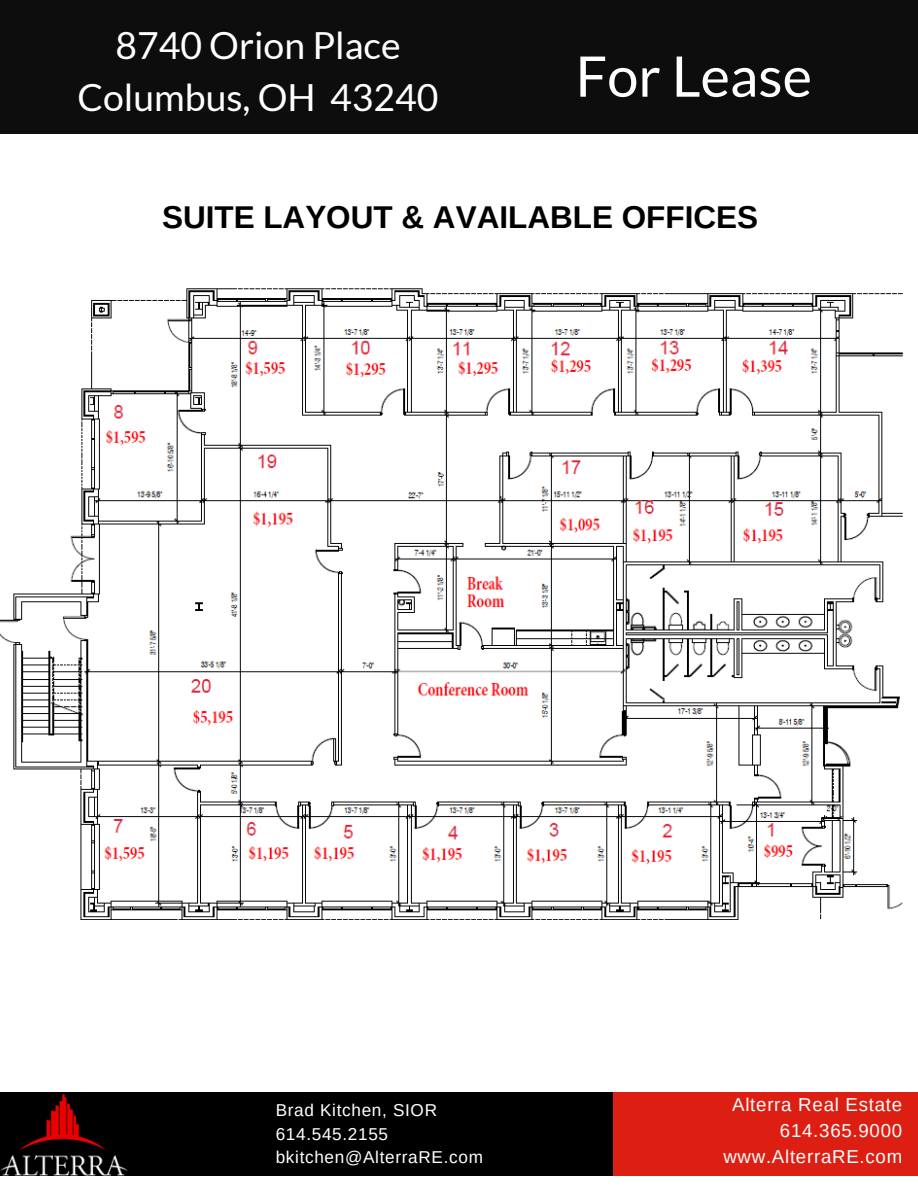
<style>
.page{position:relative;width:918px;height:1188px;background:#fff}
.page>*{position:absolute;margin:0;border:0;box-sizing:border-box;transform-origin:0 0}
.t1{font:55.95px "Lato";color:#fff}
.t2{font:37.35px/51.8px "Lato";color:#fff;text-align:center}
.t3{font:700 31.5px "Arimo";color:#000}
.t4{font:18.75px "Arimo";letter-spacing:.04em;color:#fff}
.t5{font:17.1px "Arimo";letter-spacing:.04em;color:#fff}
</style>
<div class="page">
<img style="left:0;top:288px;width:903px;height:632px">
<div style="left:0;top:0;width:918px;height:133px;background:#0d0d0d"></div>
<div style="left:0;top:1092px;width:615px;height:83px;background:#000"></div>
<div style="left:614px;top:1092px;width:304px;height:83px;background:#dd1f13"></div>
<img style="left:1px;top:1094px;width:127px;height:81px">
<p class="t2" style="left:78px;top:19px;width:362px">8740 Orion Place<br>Columbus, OH 43240</p>
<p class="t1" style="left:576px;top:41px;width:238px">For Lease</p>
<p class="t3" style="left:162px;top:200px;width:598px">SUITE LAYOUT &amp; AVAILABLE OFFICES</p>
<p class="t5" style="left:276px;top:1101px;width:163px">Brad Kitchen, SIOR</p>
<p class="t5" style="left:276px;top:1124px;width:114px">614.545.2155</p>
<p class="t5" style="left:276px;top:1148px;width:209px">bkitchen@AlterraRE.com</p>
<h2 class="t4" style="left:732px;top:1094px;width:172px">Alterra Real Estate</h2>
<h1 class="t4" style="left:780px;top:1120px;width:124px">614.365.9000</h1>
<h3 class="t4" style="left:723px;top:1146px;width:180px">www.AlterraRE.com</h3>
</div>
